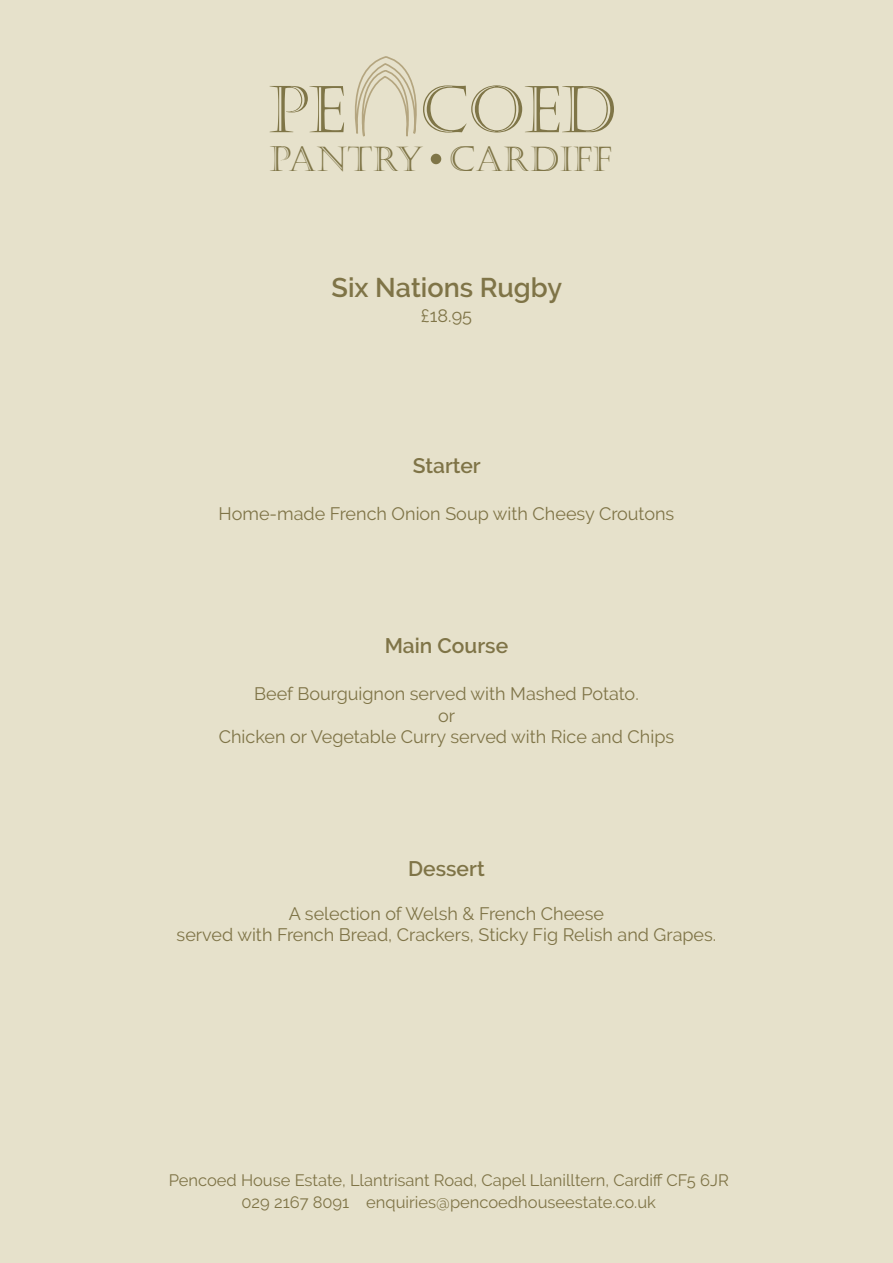
<style>
.page{position:relative;width:893px;height:1263px;background:#e6e1cb}
.page>*{position:absolute;margin:0;border:0;box-sizing:border-box;transform-origin:0 0}
.t1{font:64.5px "Castellar";color:#7f7547}
.t2{font:34.5px "Castellar";color:#7f7547}
.t3{font:600 27px "Raleway";color:#7f7447}
.t4{font:600 21px "Raleway";color:#7f7447}
.t5{font:18px/21.6px "Raleway";color:#7f7447;text-align:center}
.t6{font:16.5px/21.6px "Raleway";color:#7f7447;text-align:center}
</style>
<div class="page">
<div style="left:431px;top:154px;width:10px;height:10px;background:#7f7547;border-radius:50%"></div>
<svg style="left:354px;top:57px;width:63px;height:80px"></svg>
<h1 class="t1" style="left:268px;top:73px;width:350px">PE COED</h1>
<h2 class="t2" style="left:269px;top:139px;width:344px">PANTRY CARDIFF</h2>
<h3 class="t3" style="left:331px;top:272px;width:232px">Six Nations Rugby</h3>
<p class="t5" style="left:421px;top:305px;width:53px">£18.95</p>
<p class="t4" style="left:413px;top:454px;width:69px">Starter</p>
<p class="t5" style="left:219px;top:503px;width:457px">Home-made French Onion Soup with Cheesy Croutons</p>
<p class="t4" style="left:385px;top:634px;width:125px">Main Course</p>
<p class="t5" style="left:219px;top:683px;width:457px">Beef Bourguignon served with Mashed Potato.<br>or<br>Chicken or Vegetable Curry served with Rice and Chips</p>
<p class="t4" style="left:408px;top:857px;width:78px">Dessert</p>
<p class="t5" style="left:177px;top:902px;width:541px">A selection of Welsh &amp; French Cheese<br>served with French Bread, Crackers, Sticky Fig Relish and Grapes.</p>
<p class="t6" style="left:169px;top:1169px;width:562px">Pencoed House Estate, Llantrisant Road, Capel Llanilltern, Cardiff CF5 6JR<br>029 2167 8091 enquiries@pencoedhouseestate.co.uk</p>
</div>
